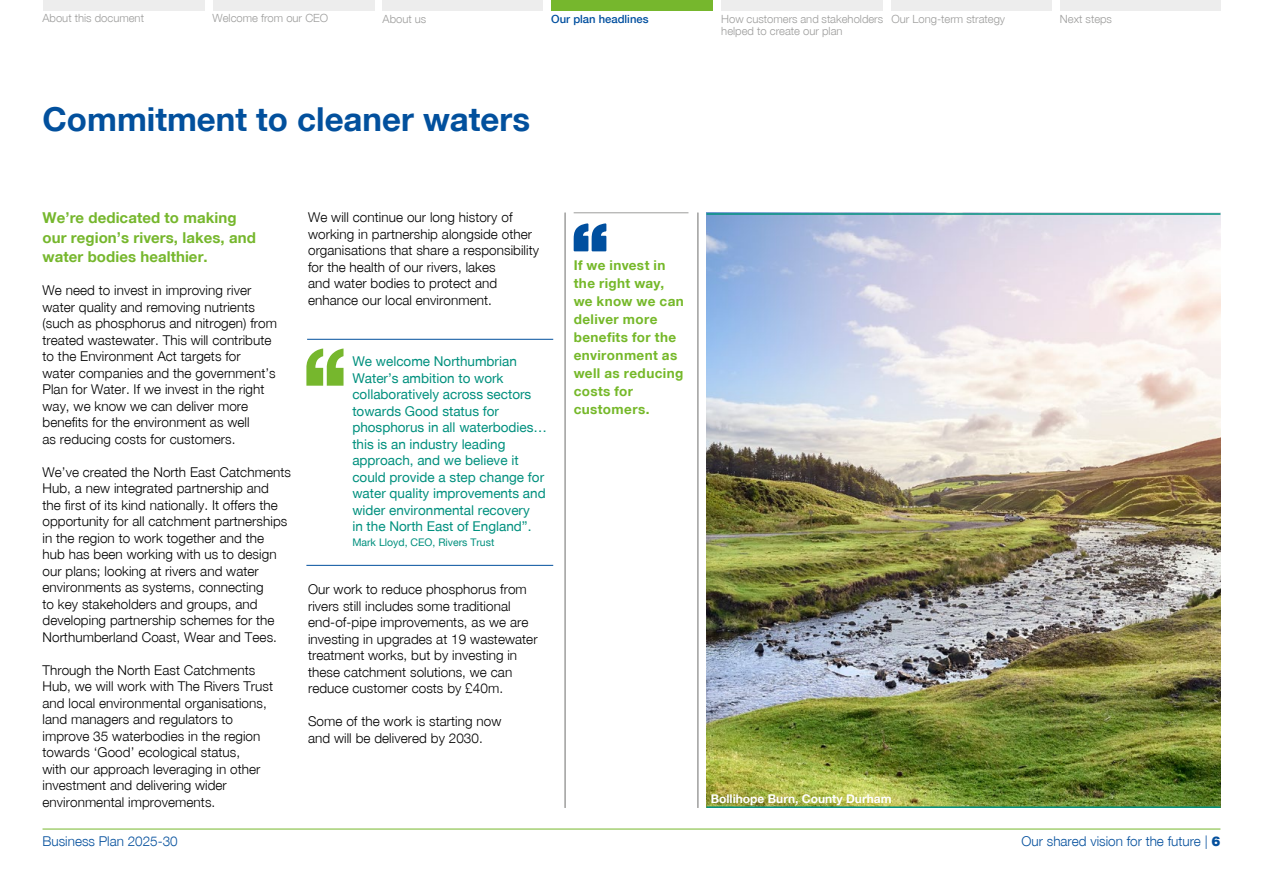
<style>
.page{position:relative;width:1263px;height:893px;background:#fff}
.page>*{position:absolute;margin:0;border:0;box-sizing:border-box;transform-origin:0 0}
.t1{font:33px "Helvetica Neue Bold WHAM";color:#02509d}
.t2{font:15px/19.5px "Helvetica Neue Bold WHAM";letter-spacing:.005em;color:#76b72d}
.t3{font:13.5px/16.5px "Helvetica Neue Light WHAM";letter-spacing:.005em;color:#000}
.t4{font:13.5px/16.5px "Helvetica Neue Roman WHAM";color:#00907e}
.t5{font:13.5px/18px "Helvetica Neue Bold WHAM";letter-spacing:.03em;color:#75b829}
.t6{font:13.5px "Helvetica Neue Light WHAM";color:#05509d}
.t7{font:12px "Helvetica Neue Bold WHAM";color:#fff}
.t8{font:11.25px/12px "Helvetica Neue Light WHAM";color:#9d9d9c}
.t9{font:11.25px "Helvetica Neue Medium WHAM";color:#004f9f}
.t10{font:10.5px "Helvetica Neue Roman WHAM";color:#00907e}
.s1{font-family:"Helvetica Neue Black WHAM"}
</style>
<div class="page">
<hr style="left:43px;top:829px;width:1177px;height:1px;background:#76b72d">
<div style="left:43px;top:0;width:161px;height:10px;background:#ededed"></div>
<div style="left:551px;top:0;width:162px;height:10px;background:#76b72d"></div>
<div style="left:213px;top:0;width:162px;height:10px;background:#ededed"></div>
<div style="left:891px;top:0;width:161px;height:10px;background:#ededed"></div>
<div style="left:721px;top:0;width:162px;height:10px;background:#ededed"></div>
<div style="left:383px;top:0;width:160px;height:10px;background:#ededed"></div>
<div style="left:1060px;top:0;width:160px;height:10px;background:#ededed"></div>
<hr style="left:574px;top:213px;width:114px;height:1px;background:#9d9d9c">
<svg style="left:574px;top:223px;width:32px;height:28px"></svg>
<hr style="left:698px;top:213px;width:1px;height:595px;background:#9d9d9c">
<hr style="left:565px;top:213px;width:1px;height:595px;background:#9d9d9c">
<svg style="left:306px;top:348px;width:37px;height:38px"></svg>
<hr style="left:307px;top:339px;width:246px;height:1px;background:#02509d">
<hr style="left:306px;top:565px;width:247px;height:1px;background:#02509d">
<img style="left:706px;top:215px;width:514px;height:591px">
<hr style="left:706px;top:806px;width:514px;height:2px;background:#00907e">
<hr style="left:706px;top:213px;width:514px;height:2px;background:#00907e">
<p class="t8" style="left:43px;top:12px;width:103px">About this document</p>
<p class="t8" style="left:213px;top:12px;width:117px">Welcome from our CEO</p>
<p class="t8" style="left:721px;top:13px;width:163px">How customers and stakeholders helped to create our plan</p>
<p class="t8" style="left:383px;top:13px;width:45px">About us</p>
<p class="t9" style="left:551px;top:12px;width:99px">Our plan headlines</p>
<p class="t8" style="left:891px;top:13px;width:115px">Our Long-term strategy</p>
<p class="t8" style="left:1060px;top:13px;width:54px">Next steps</p>
<h1 class="t1" style="left:43px;top:99px;width:489px">Commitment to cleaner waters</h1>
<p class="t2" style="left:43px;top:208px;width:215px">We’re dedicated to making our region’s rivers, lakes, and water bodies healthier.</p>
<p class="t3" style="left:43px;top:282px;width:236px">We need to invest in improving river water quality and removing nutrients (such as phosphorus and nitrogen) from treated wastewater. This will contribute to the Environment Act targets for<br>water companies and the government’s Plan for Water. If we invest in the right way, we know we can deliver more benefits for the environment as well<br>as reducing costs for customers.</p>
<p class="t3" style="left:43px;top:463px;width:250px">We’ve created the North East Catchments Hub, a new integrated partnership and<br>the first of its kind nationally. It offers the opportunity for all catchment partnerships in the region to work together and the<br>hub has been working with us to design our plans; looking at rivers and water environments as systems, connecting<br>to key stakeholders and groups, and developing partnership schemes for the Northumberland Coast, Wear and Tees.</p>
<p class="t3" style="left:43px;top:661px;width:232px">Through the North East Catchments Hub, we will work with The Rivers Trust and local environmental organisations, land managers and regulators to improve 35 waterbodies in the region towards ‘Good’ ecological status,<br>with our approach leveraging in other investment and delivering wider environmental improvements.</p>
<p class="t3" style="left:308px;top:209px;width:232px">We will continue our long history of working in partnership alongside other organisations that share a responsibility for the health of our rivers, lakes<br>and water bodies to protect and enhance our local environment.</p>
<p class="t4" style="left:352px;top:353px;width:196px">We welcome Northumbrian<br>Water’s ambition to work collaboratively across sectors towards Good status for phosphorus in all waterbodies… this is an industry leading approach, and we believe it could provide a step change for water quality improvements and wider environmental recovery<br>in the North East of England”.</p>
<p class="t10" style="left:352px;top:536px;width:143px">Mark Lloyd, CEO, Rivers Trust</p>
<p class="t3" style="left:308px;top:581px;width:231px">Our work to reduce phosphorus from rivers still includes some traditional end-of-pipe improvements, as we are investing in upgrades at 19 wastewater treatment works, but by investing in these catchment solutions, we can reduce customer costs by £40m.</p>
<p class="t3" style="left:308px;top:713px;width:195px">Some of the work is starting now and will be delivered by 2030.</p>
<p class="t5" style="left:574px;top:255px;width:112px">If we invest in the right way, we know we can deliver more benefits for the environment as well as reducing costs for customers.</p>
<p class="t7" style="left:711px;top:791px;width:182px">Bollihope Burn, County Durham</p>
<p class="t6" style="left:43px;top:833px;width:137px">Business Plan 2025-30</p>
<p class="t6" style="left:1022px;top:833px;width:200px">Our shared vision for the future | <span class="s1">6</span></p>
</div>
